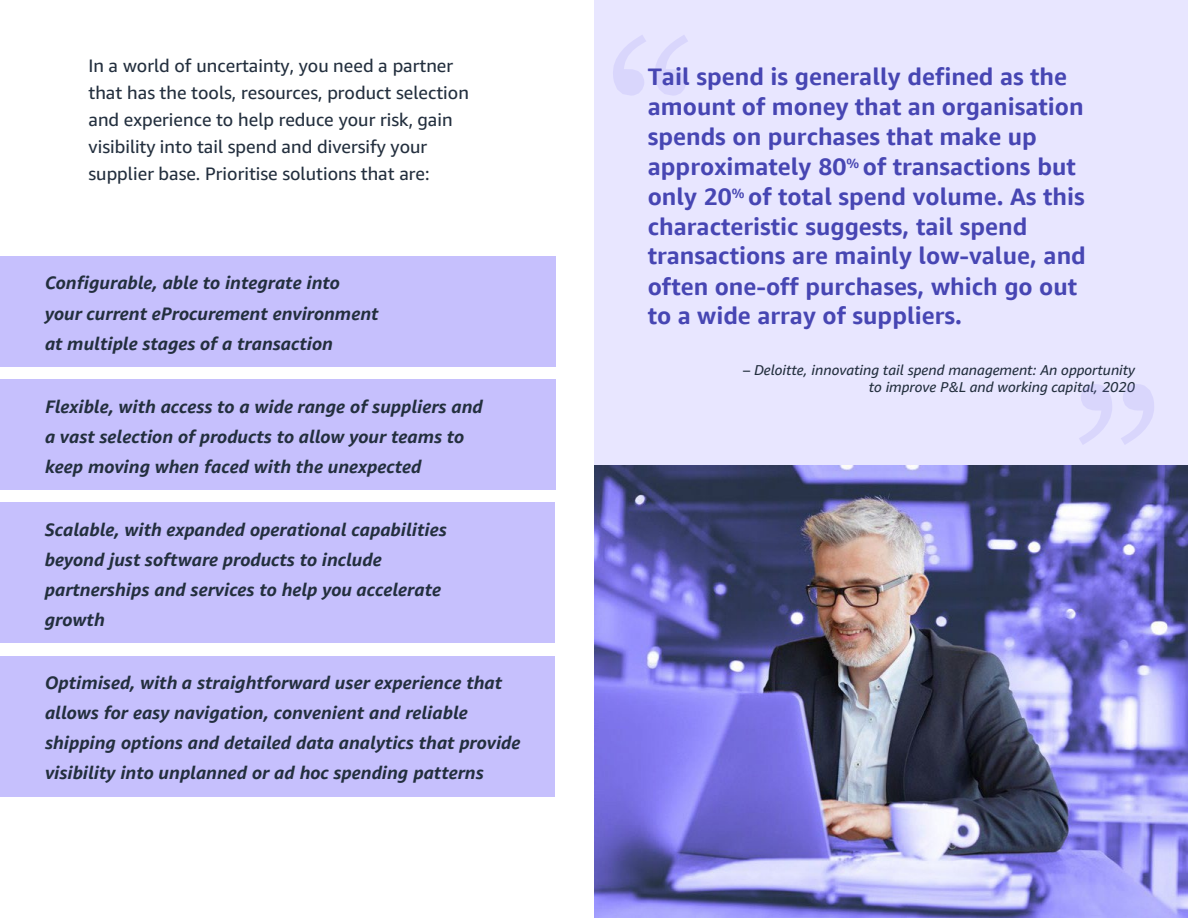
<style>
.page{position:relative;width:1188px;height:918px;background:#fff}
.page>*{position:absolute;margin:0;border:0;box-sizing:border-box;transform-origin:0 0}
.t1{font:700 24px/30px "Amazon Ember Display";color:#4746b3}
.t2{font:italic 700 18px/30px "Amazon Ember";color:#232f3e}
.t3{font:18px/27px "Amazon Ember";color:#232f3e}
.t4{font:italic 14.25px/17.1px "Amazon Ember";color:#232f3e;text-align:right}
.s1{font-style:normal}
</style>
<div class="page">
<div style="left:594px;top:0;width:594px;height:918px;background:#e8e6ff"></div>
<img style="left:594px;top:465px;width:594px;height:453px">
<svg style="left:613px;top:35px;width:33px;height:60px"></svg>
<svg style="left:655px;top:35px;width:33px;height:60px"></svg>
<div style="left:0;top:256px;width:555px;height:110px;background:#c6c0fd"></div>
<div style="left:0;top:379px;width:555px;height:111px;background:#c6c0fd"></div>
<div style="left:0;top:503px;width:555px;height:140px;background:#c6c0fd"></div>
<div style="left:0;top:656px;width:555px;height:140px;background:#c6c0fd"></div>
<svg style="left:1121px;top:384px;width:33px;height:60px"></svg>
<svg style="left:1079px;top:384px;width:33px;height:60px"></svg>
<p class="t3" style="left:88px;top:52px;width:382px">In a world of uncertainty, you need a partner that has the tools, resources, product selection and experience to help reduce your risk, gain visibility into tail spend and diversify your supplier base. Prioritise solutions that are:</p>
<p class="t2" style="left:45px;top:268px;width:335px">Configurable, able to integrate into your current eProcurement environment at multiple stages of a transaction</p>
<p class="t2" style="left:45px;top:392px;width:439px">Flexible, with access to a wide range of suppliers and a vast selection of products to allow your teams to keep moving when faced with the unexpected</p>
<p class="t2" style="left:45px;top:515px;width:403px">Scalable, with expanded operational capabilities beyond just software products to include partnerships and services to help you accelerate growth</p>
<p class="t2" style="left:45px;top:668px;width:477px">Optimised, with a straightforward user experience that allows for easy navigation, convenient and reliable shipping options and detailed data analytics that provide visibility into unplanned or ad hoc spending patterns</p>
<p class="t1" style="left:648px;top:62px;width:440px">Tail spend is generally defined as the amount of money that an organisation spends on purchases that make up approximately 80<sup>%</sup> of transactions but only 20<sup>%</sup> of total spend volume. As this characteristic suggests, tail spend transactions are mainly low-value, and often one-off purchases, which go out to a wide array of suppliers.</p>
<p class="t4" style="left:743px;top:361px;width:393px"><span class="s1">–</span> Deloitte, innovating tail spend management: An opportunity to improve P&amp;L and working capital, 2020</p>
</div>
